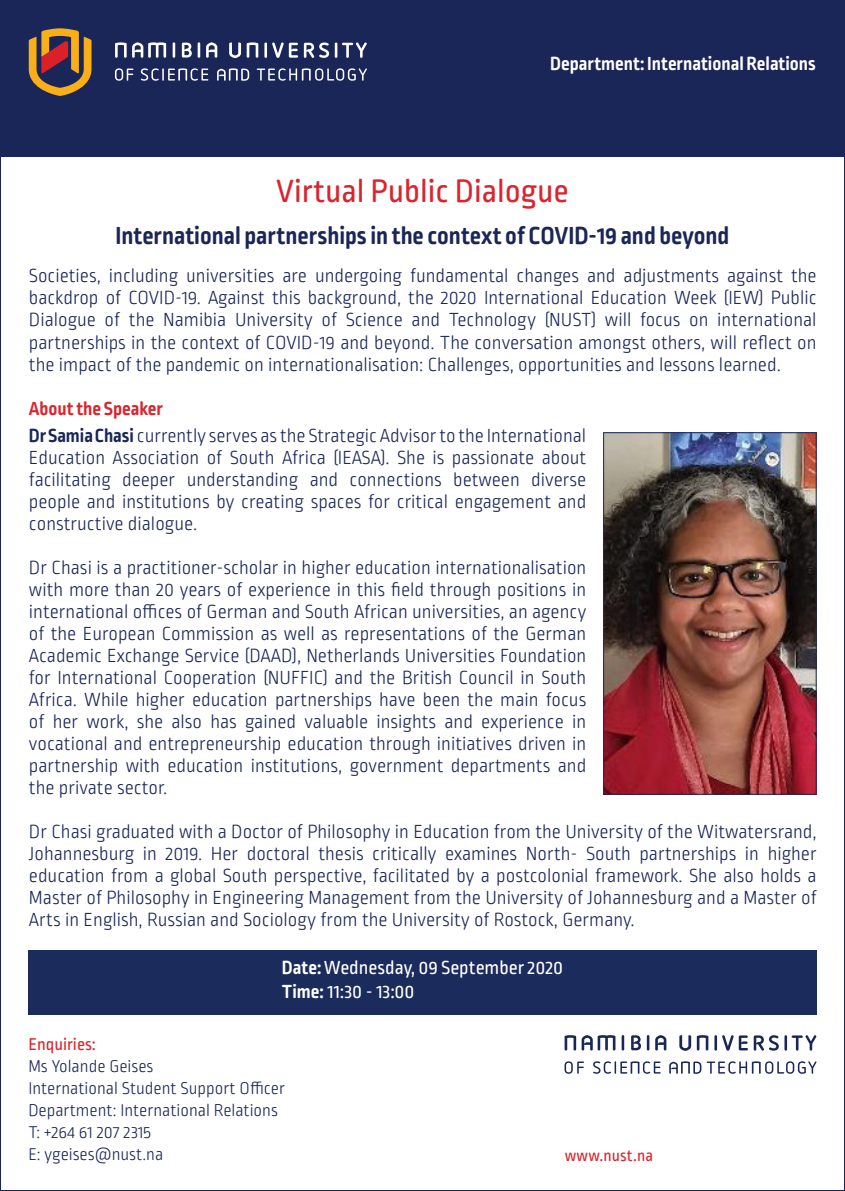
<style>
.page{position:relative;width:845px;height:1191px;background:#fff}
.page>*{position:absolute;margin:0;border:0;box-sizing:border-box;transform-origin:0 0}
.t1{font:34px "Ropa Soft Pro";color:#da252e}
.t2{font:700 26px "Ropa Soft Pro";color:#1a2657}
.t3{font:300 20px/22px "Ropa Soft Pro";color:#1a2657;text-align:justify}
.t4{font:20px "Ropa Soft Pro";color:#fff}
.t5{font:700 20px "Ropa Soft Pro";color:#fff}
.t6{font:700 20px "Ropa Soft Pro";color:#da252e}
.t7{font:300 18px "Ropa Soft Pro";color:#1a2657}
.t8{font:18px "Ropa Soft Pro";color:#da252e}
.t9{font:17px "Ropa Soft Pro";letter-spacing:.01em;color:#da252e}
.s1{font-weight:700}
</style>
<div class="page">
<div style="left:0;top:0;width:845px;height:156px;background:#1a2657"></div>
<svg style="left:29px;top:28px;width:63px;height:68px"></svg>
<svg style="left:115px;top:42px;width:252px;height:39px"></svg>
<div style="left:28px;top:949px;width:788px;height:65px;background:#1a2b5c"></div>
<img style="left:605px;top:434px;width:209px;height:358px">
<div style="left:603px;top:432px;width:213px;height:362px;border:1px solid #1a2657"></div>
<svg style="left:564px;top:1035px;width:252px;height:38px"></svg>
<p class="t5" style="left:550px;top:52px;width:267px">Department: International Relations</p>
<p class="t1" style="left:276px;top:172px;width:294px">Virtual Public Dialogue</p>
<p class="t2" style="left:115px;top:220px;width:615px">International partnerships in the context of COVID-19 and beyond</p>
<p class="t3" style="left:29px;top:266px;width:789px">Societies, including universities are undergoing fundamental changes and adjustments against the backdrop of COVID-19. Against this background, the 2020 International Education Week (IEW) Public Dialogue of the Namibia University of Science and Technology (NUST) will focus on international partnerships in the context of COVID-19 and beyond. The conversation amongst others, will reflect on the impact of the pandemic on internationalisation: Challenges, opportunities and lessons learned.</p>
<p class="t6" style="left:29px;top:397px;width:136px">About the Speaker</p>
<p class="t3" style="left:29px;top:426px;width:559px"><span class="s1">Dr Samia Chasi</span> currently serves as the Strategic Advisor to the International Education Association of South Africa (IEASA). She is passionate about facilitating deeper understanding and connections between diverse people and institutions by creating spaces for critical engagement and constructive dialogue.</p>
<p class="t3" style="left:29px;top:558px;width:559px">Dr Chasi is a practitioner-scholar in higher education internationalisation with more than 20 years of experience in this field through positions in international offices of German and South African universities, an agency of the European Commission as well as representations of the German Academic Exchange Service (DAAD), Netherlands Universities Foundation for International Cooperation (NUFFIC) and the British Council in South Africa. While higher education partnerships have been the main focus of her work, she also has gained valuable insights and experience in vocational and entrepreneurship education through initiatives driven in partnership with education institutions, government departments and the private sector.</p>
<p class="t3" style="left:29px;top:822px;width:789px">Dr Chasi graduated with a Doctor of Philosophy in Education from the University of the Witwatersrand, Johannesburg in 2019. Her doctoral thesis critically examines North- South partnerships in higher education from a global South perspective, facilitated by a postcolonial framework. She also holds a Master of Philosophy in Engineering Management from the University of Johannesburg and a Master of Arts in English, Russian and Sociology from the University of Rostock, Germany.</p>
<p class="t4" style="left:282px;top:957px;width:283px"><span class="s1">Date:</span> Wednesday, 09 September 2020</p>
<p class="t4" style="left:282px;top:981px;width:134px"><span class="s1">Time:</span> 11:30 - 13:00</p>
<p class="t8" style="left:28px;top:1034px;width:69px">Enquiries:</p>
<p class="t7" style="left:28px;top:1056px;width:127px">Ms Yolande Geises</p>
<p class="t7" style="left:28px;top:1078px;width:258px">International Student Support Officer</p>
<p class="t7" style="left:28px;top:1100px;width:251px">Department: International Relations</p>
<p class="t7" style="left:28px;top:1122px;width:124px">T: +264 61 207 2315</p>
<p class="t7" style="left:28px;top:1144px;width:136px">E: ygeises@nust.na</p>
<p class="t9" style="left:565px;top:1145px;width:90px">www.nust.na</p>
</div>
